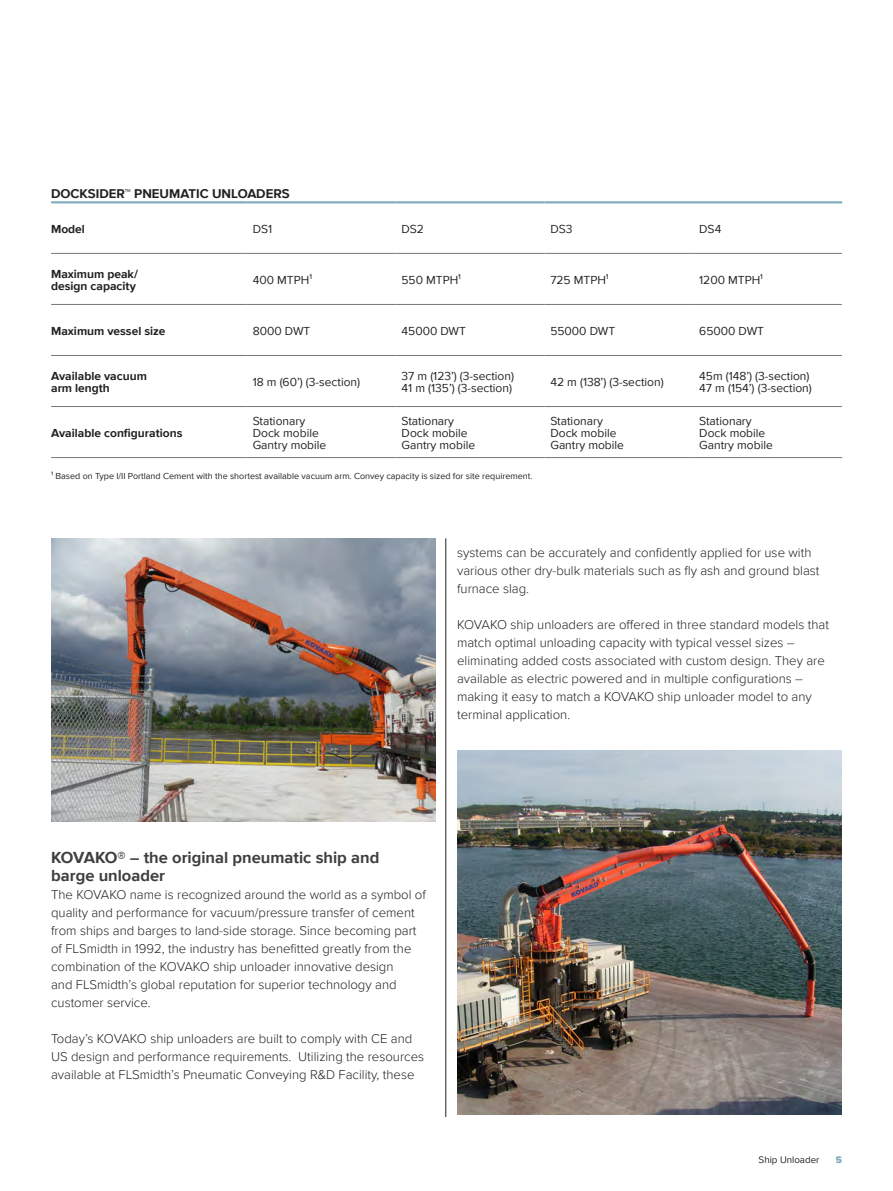
<style>
.page{position:relative;width:893px;height:1191px;background:#fff}
.page>*{position:absolute;margin:0;border:0;box-sizing:border-box;transform-origin:0 0}
.Body{font:700 16.5px/18px "Proxima Nova";color:#3e3e3f}
.Body-2{font:300 13.2px/18px "Proxima Nova";color:#231f20}
.Body-3{font:700 13.2px "Proxima Nova";color:#231f20}
.Table{font:12px "Proxima Nova";color:#231f20}
.Table-2{font:700 12px/12px "Proxima Nova";color:#231f20}
.t1{font:9.75px "Proxima Nova";color:#231f20}
.t2{font:900 9.75px "Proxima Nova";color:#81adbc}
.t3{font:9px "Proxima Nova";color:#231f20}
</style>
<div class="page">
<hr style="left:445px;top:538px;width:1px;height:579px;background:#231f20">
<img style="left:51px;top:538px;width:385px;height:283px">
<img style="left:457px;top:750px;width:385px;height:364px">
<hr style="left:51px;top:201px;width:196px;height:2px;background:#81adbc">
<hr style="left:247px;top:201px;width:149px;height:2px;background:#81adbc">
<hr style="left:396px;top:201px;width:148px;height:2px;background:#81adbc">
<hr style="left:544px;top:201px;width:149px;height:2px;background:#81adbc">
<hr style="left:693px;top:201px;width:149px;height:2px;background:#81adbc">
<hr style="left:51px;top:253px;width:196px;height:1px;background:#73777b">
<hr style="left:247px;top:253px;width:149px;height:1px;background:#73777b">
<hr style="left:396px;top:253px;width:148px;height:1px;background:#73777b">
<hr style="left:544px;top:253px;width:149px;height:1px;background:#73777b">
<hr style="left:693px;top:253px;width:149px;height:1px;background:#73777b">
<hr style="left:51px;top:304px;width:196px;height:1px;background:#73777b">
<hr style="left:247px;top:304px;width:149px;height:1px;background:#73777b">
<hr style="left:396px;top:304px;width:148px;height:1px;background:#73777b">
<hr style="left:544px;top:304px;width:149px;height:1px;background:#73777b">
<hr style="left:693px;top:304px;width:149px;height:1px;background:#73777b">
<hr style="left:51px;top:355px;width:196px;height:1px;background:#73777b">
<hr style="left:247px;top:355px;width:149px;height:1px;background:#73777b">
<hr style="left:396px;top:355px;width:148px;height:1px;background:#73777b">
<hr style="left:544px;top:355px;width:149px;height:1px;background:#73777b">
<hr style="left:693px;top:355px;width:149px;height:1px;background:#73777b">
<hr style="left:51px;top:406px;width:196px;height:1px;background:#73777b">
<hr style="left:247px;top:406px;width:149px;height:1px;background:#73777b">
<hr style="left:396px;top:406px;width:148px;height:1px;background:#73777b">
<hr style="left:544px;top:406px;width:149px;height:1px;background:#73777b">
<hr style="left:693px;top:406px;width:149px;height:1px;background:#73777b">
<hr style="left:51px;top:457px;width:196px;height:1px;background:#73777b">
<hr style="left:247px;top:457px;width:149px;height:1px;background:#73777b">
<hr style="left:396px;top:457px;width:148px;height:1px;background:#73777b">
<hr style="left:544px;top:457px;width:149px;height:1px;background:#73777b">
<hr style="left:693px;top:457px;width:149px;height:1px;background:#73777b">
<p class="Body-3" style="left:51px;top:184px;width:240px">DOCKSIDER™ PNEUMATIC UNLOADERS</p>
<p class="Table-2" style="left:51px;top:223px;width:35px">Model</p>
<p class="Table" style="left:253px;top:220px;width:21px">DS1</p>
<p class="Table" style="left:402px;top:220px;width:24px">DS2</p>
<p class="Table" style="left:550px;top:220px;width:24px">DS3</p>
<p class="Table" style="left:699px;top:220px;width:24px">DS4</p>
<p class="Table-2" style="left:51px;top:267px;width:88px">Maximum peak/ design capacity</p>
<p class="Table" style="left:253px;top:271px;width:61px">400 MTPH¹</p>
<p class="Table" style="left:402px;top:271px;width:61px">550 MTPH¹</p>
<p class="Table" style="left:550px;top:271px;width:60px">725 MTPH¹</p>
<p class="Table" style="left:699px;top:271px;width:65px">1200 MTPH¹</p>
<p class="Table-2" style="left:51px;top:324px;width:116px">Maximum vessel size</p>
<p class="Table" style="left:253px;top:322px;width:59px">8000 DWT</p>
<p class="Table" style="left:402px;top:322px;width:66px">45000 DWT</p>
<p class="Table" style="left:550px;top:322px;width:66px">55000 DWT</p>
<p class="Table" style="left:699px;top:322px;width:66px">65000 DWT</p>
<p class="Table-2" style="left:51px;top:369px;width:97px">Available vacuum arm length</p>
<p class="Table" style="left:253px;top:373px;width:109px">18 m (60’) (3-section)</p>
<p class="Table" style="left:402px;top:367px;width:114px">37 m (123’) (3-section)</p>
<p class="Table" style="left:402px;top:379px;width:112px">41 m (135’) (3-section)</p>
<p class="Table" style="left:699px;top:367px;width:112px">45m (148’) (3-section)</p>
<p class="Table" style="left:699px;top:379px;width:114px">47 m (154’) (3-section)</p>
<p class="Table" style="left:550px;top:373px;width:115px">42 m (138’) (3-section)</p>
<p class="Table-2" style="left:51px;top:426px;width:133px">Available configurations</p>
<p class="Table" style="left:253px;top:412px;width:54px">Stationary</p>
<p class="Table" style="left:253px;top:424px;width:68px">Dock mobile</p>
<p class="Table" style="left:253px;top:436px;width:75px">Gantry mobile</p>
<p class="Table" style="left:402px;top:412px;width:54px">Stationary</p>
<p class="Table" style="left:402px;top:424px;width:68px">Dock mobile</p>
<p class="Table" style="left:402px;top:436px;width:75px">Gantry mobile</p>
<p class="t3" style="left:51px;top:469px;width:483px">¹ Based on Type I/II Portland Cement with the shortest available vacuum arm. Convey capacity is sized for site requirement.</p>
<p class="Table" style="left:550px;top:412px;width:54px">Stationary</p>
<p class="Table" style="left:550px;top:424px;width:68px">Dock mobile</p>
<p class="Table" style="left:550px;top:436px;width:75px">Gantry mobile</p>
<p class="Table" style="left:699px;top:412px;width:54px">Stationary</p>
<p class="Table" style="left:699px;top:424px;width:68px">Dock mobile</p>
<p class="Table" style="left:699px;top:436px;width:75px">Gantry mobile</p>
<p class="Body-2" style="left:457px;top:542px;width:364px">systems can be accurately and confidently applied for use with various other dry-bulk materials such as fly ash and ground blast furnace slag.</p>
<p class="Body-2" style="left:457px;top:614px;width:373px">KOVAKO ship unloaders are offered in three standard models that match optimal unloading capacity with typical vessel sizes – eliminating added costs associated with custom design. They are available as electric powered and in multiple configurations – making it easy to match a KOVAKO ship unloader model to any terminal application.</p>
<p class="Body" style="left:51px;top:848px;width:330px">KOVAKO® – the original pneumatic ship and barge unloader</p>
<p class="Body-2" style="left:51px;top:884px;width:376px">The KOVAKO name is recognized around the world as a symbol of quality and performance for vacuum/pressure transfer of cement from ships and barges to land-side storage. Since becoming part of FLSmidth in 1992, the industry has benefitted greatly from the combination of the KOVAKO ship unloader innovative design<br>and FLSmidth’s global reputation for superior technology and customer service.</p>
<p class="Body-2" style="left:51px;top:1028px;width:375px">Today’s KOVAKO ship unloaders are built to comply with CE and<br>US design and performance requirements. Utilizing the resources available at FLSmidth’s Pneumatic Conveying R&amp;D Facility, these</p>
<p class="t1" style="left:759px;top:1152px;width:62px">Ship Unloader</p>
<p class="t2" style="left:836px;top:1152px;width:8px">5</p>
</div>
